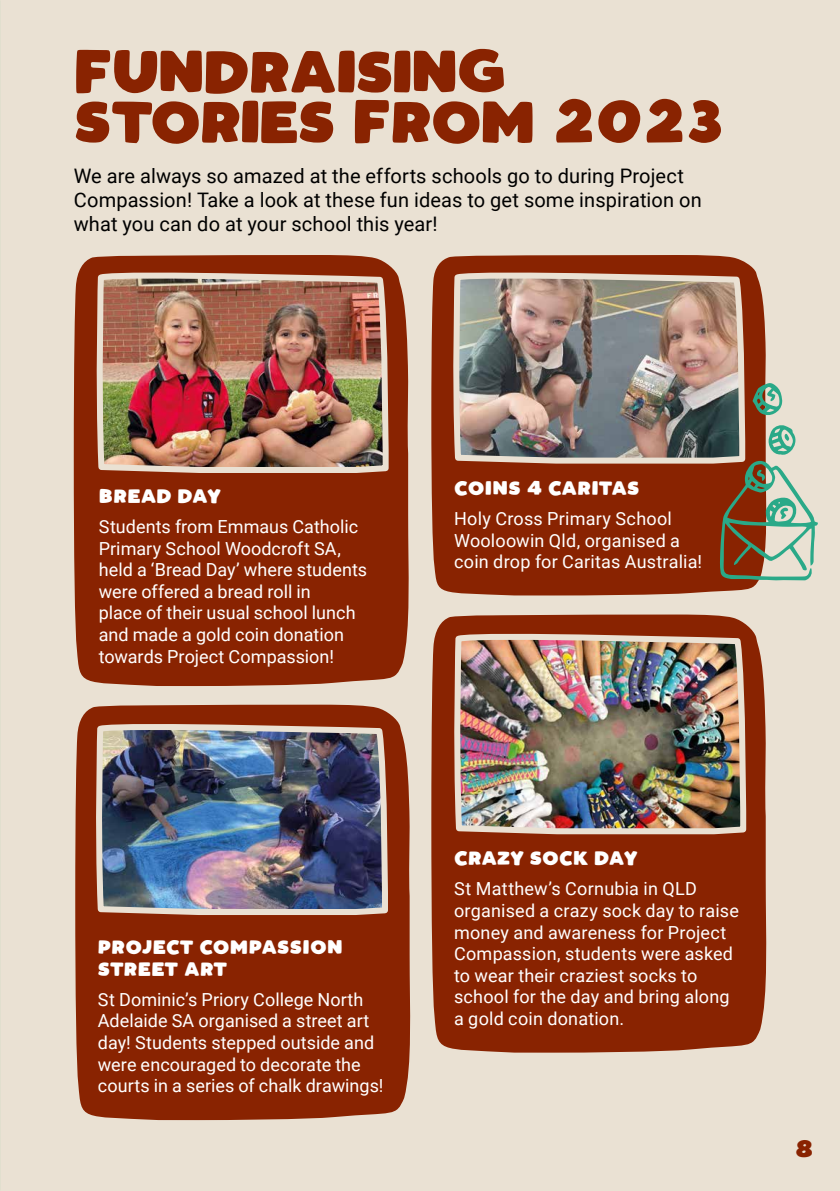
<style>
.page{position:relative;width:840px;height:1191px;background:#fff}
.page>*{position:absolute;margin:0;border:0;box-sizing:border-box;transform-origin:0 0}
.t1{font:80px "Watermelon ILTD";letter-spacing:-.02em;color:#892301}
.t2{font:32px "Watermelon ILTD";color:#892301}
.t3{font:26px/22px "Watermelon ILTD";color:#fff}
.t4{font:20px/24px "Roboto";letter-spacing:.005em;color:#000}
.t5{font:18px/21.6px "Roboto";letter-spacing:.005em;color:#fff}
</style>
<div class="page">
<div style="left:0;top:0;width:839px;height:1191px;background:#eae1d3"></div>
<div style="left:74px;top:255px;width:335px;height:431px;background:#892301"></div>
<div style="left:431px;top:614px;width:336px;height:439px;background:#892301"></div>
<div style="left:431px;top:255px;width:335px;height:341px;background:#892301"></div>
<img style="left:451px;top:272px;width:296px;height:194px">
<div style="left:75px;top:704px;width:336px;height:417px;background:#892301"></div>
<img style="left:94px;top:723px;width:297px;height:195px">
<img style="left:95px;top:272px;width:296px;height:204px">
<img style="left:452px;top:633px;width:296px;height:204px">
<svg style="left:752px;top:383px;width:30px;height:32px"></svg>
<svg style="left:719px;top:424px;width:98px;height:156px"></svg>
<h1 class="t1" style="left:74px;top:42px;width:433px">FUNDRAISING</h1>
<h1 class="t1" style="left:74px;top:92px;width:652px">STORIES FROM 2023</h1>
<p class="t4" style="left:74px;top:163px;width:629px">We are always so amazed at the efforts schools go to during Project<br>Compassion! Take a look at these fun ideas to get some inspiration on what you can do at your school this year!</p>
<h3 class="t3" style="left:99px;top:486px;width:124px">BREAD DAY</h3>
<p class="t5" style="left:99px;top:515px;width:270px">Students from Emmaus Catholic<br>Primary School Woodcroft SA, held a ‘Bread Day’ where students were offered a bread roll in<br>place of their usual school lunch and made a gold coin donation towards Project Compassion!</p>
<h3 class="t3" style="left:454px;top:478px;width:186px">COINS 4 CARITAS</h3>
<p class="t5" style="left:454px;top:507px;width:249px">Holy Cross Primary School<br>Wooloowin Qld, organised a coin drop for Caritas Australia!</p>
<h3 class="t3" style="left:98px;top:937px;width:246px">PROJECT COMPASSION<br>STREET ART</h3>
<p class="t5" style="left:98px;top:988px;width:287px">St Dominic’s Priory College North Adelaide SA organised a street art day! Students stepped outside and were encouraged to decorate the courts in a series of chalk drawings!</p>
<h3 class="t3" style="left:454px;top:848px;width:185px">CRAZY SOCK DAY</h3>
<p class="t5" style="left:454px;top:877px;width:286px">St Matthew’s Cornubia in QLD organised a crazy sock day to raise money and awareness for Project<br>Compassion, students were asked to wear their craziest socks to school for the day and bring along a gold coin donation.</p>
<h2 class="t2" style="left:794px;top:1137px;width:20px">8</h2>
</div>
